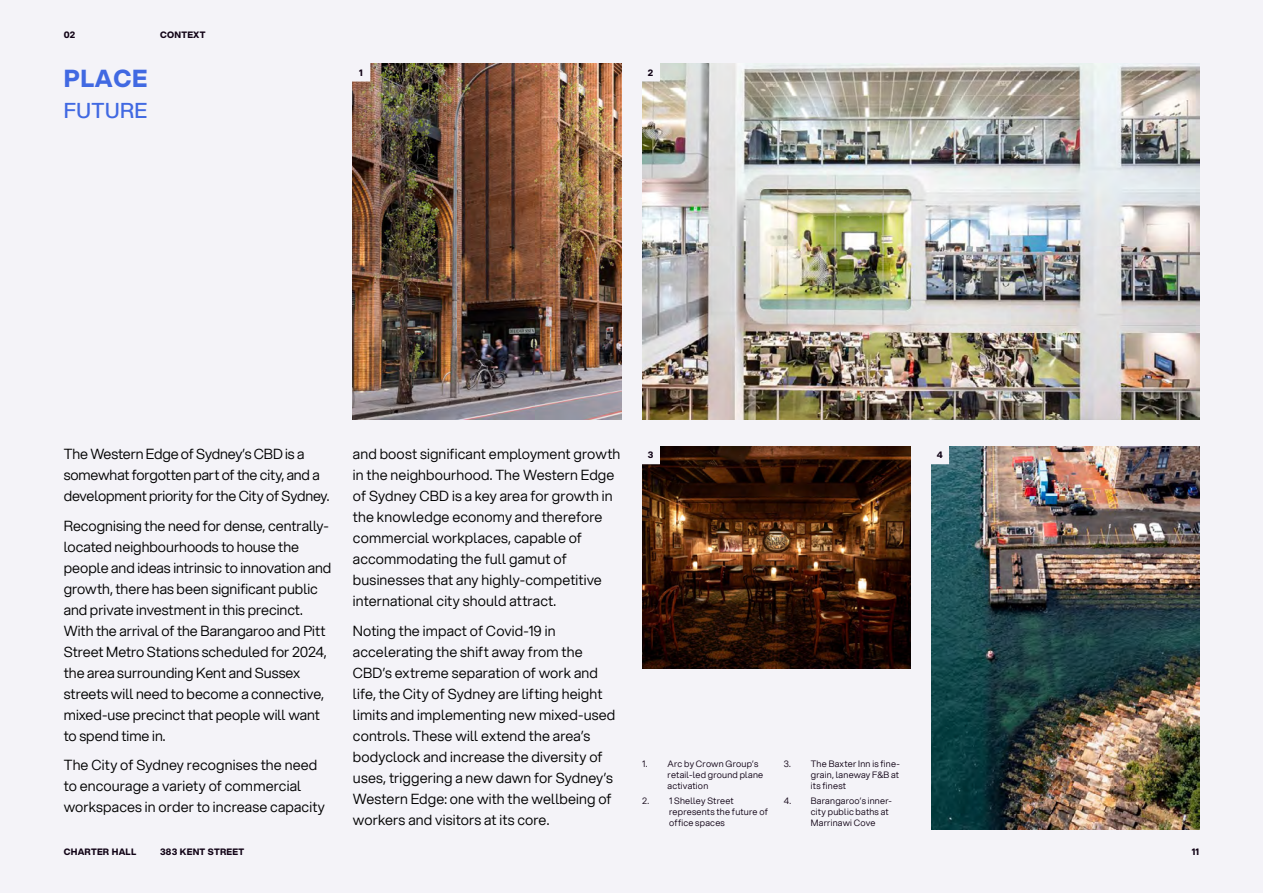
<style>
.page{position:relative;width:1263px;height:893px;background:#f4f3f8}
.page>*{position:absolute;margin:0;border:0;box-sizing:border-box;transform-origin:0 0}
.t1{font:24px "Aspekta 750";letter-spacing:.025em;color:#4169e2}
.t2{font:21px "Aspekta 500";letter-spacing:.025em;color:#4169e2}
.t3{font:14.25px/21px "Aspekta 350";letter-spacing:.005em;color:#000}
.t4{font:9px/10.8px "Aspekta 350";letter-spacing:.025em;color:#110316}
.t5{font:9px "Aspekta 750";letter-spacing:.025em;color:#110316}
</style>
<div class="page">
<img style="left:642px;top:64px;width:557px;height:355px">
<img style="left:353px;top:64px;width:268px;height:355px">
<img style="left:931px;top:446px;width:268px;height:383px">
<img style="left:642px;top:446px;width:268px;height:223px">
<div style="left:353px;top:64px;width:17px;height:17px;background:#f4f3f8"></div>
<div style="left:642px;top:64px;width:17px;height:17px;background:#f4f3f8"></div>
<div style="left:642px;top:446px;width:17px;height:17px;background:#f4f3f8"></div>
<div style="left:931px;top:446px;width:17px;height:17px;background:#f4f3f8"></div>
<p class="t5" style="left:64px;top:30px;width:13px">02</p>
<p class="t5" style="left:160px;top:30px;width:47px">CONTEXT</p>
<h1 class="t1" style="left:64px;top:65px;width:85px">PLACE</h1>
<h2 class="t2" style="left:64px;top:99px;width:85px">FUTURE</h2>
<p class="t5" style="left:359px;top:67px;width:5px">1</p>
<p class="t5" style="left:648px;top:67px;width:7px">2</p>
<p class="t3" style="left:64px;top:444px;width:267px">The Western Edge of Sydney’s CBD is a somewhat forgotten part of the city, and a development priority for the City of Sydney.</p>
<p class="t3" style="left:64px;top:515px;width:269px">Recognising the need for dense, centrally&shy;located neighbourhoods to house the people and ideas intrinsic to innovation and growth, there has been significant public and private investment in this precinct.<br>With the arrival of the Barangaroo and Pitt Street Metro Stations scheduled for 2024, the area surrounding Kent and Sussex streets will need to become a connective, mixed-use precinct that people will want to spend time in.</p>
<p class="t3" style="left:64px;top:755px;width:263px">The City of Sydney recognises the need to encourage a variety of commercial workspaces in order to increase capacity</p>
<p class="t3" style="left:353px;top:444px;width:269px">and boost significant employment growth in the neighbourhood. The Western Edge of Sydney CBD is a key area for growth in the knowledge economy and therefore commercial workplaces, capable of accommodating the full gamut of businesses that any highly-competitive international city should attract.</p>
<p class="t3" style="left:353px;top:620px;width:264px">Noting the impact of Covid-19 in accelerating the shift away from the CBD’s extreme separation of work and life, the City of Sydney are lifting height limits and implementing new mixed-used controls. These will extend the area’s bodyclock and increase the diversity of uses, triggering a new dawn for Sydney’s Western Edge: one with the wellbeing of workers and visitors at its core.</p>
<p class="t5" style="left:648px;top:450px;width:7px">3</p>
<p class="t5" style="left:937px;top:450px;width:8px">4</p>
<p class="t4" style="left:668px;top:759px;width:97px;text-indent:-26px">1. Arc by Crown Group’s retail-led ground plane activation</p>
<p class="t4" style="left:669px;top:795px;width:100px;text-indent:-27px">2. 1 Shelley Street represents the future of office spaces</p>
<p class="t4" style="left:811px;top:759px;width:90px;text-align:justify;text-indent:-27px">3. The Baxter Inn is fine&shy;grain, laneway F&amp;B at its finest</p>
<p class="t4" style="left:811px;top:795px;width:82px;text-indent:-27px">4. Barangaroo’s inner&shy;city public baths at<br>Marrinawi Cove</p>
<p class="t5" style="left:64px;top:846px;width:74px">CHARTER HALL</p>
<p class="t5" style="left:160px;top:846px;width:85px">383 KENT STREET</p>
<p class="t5" style="left:1192px;top:846px;width:9px">11</p>
</div>
